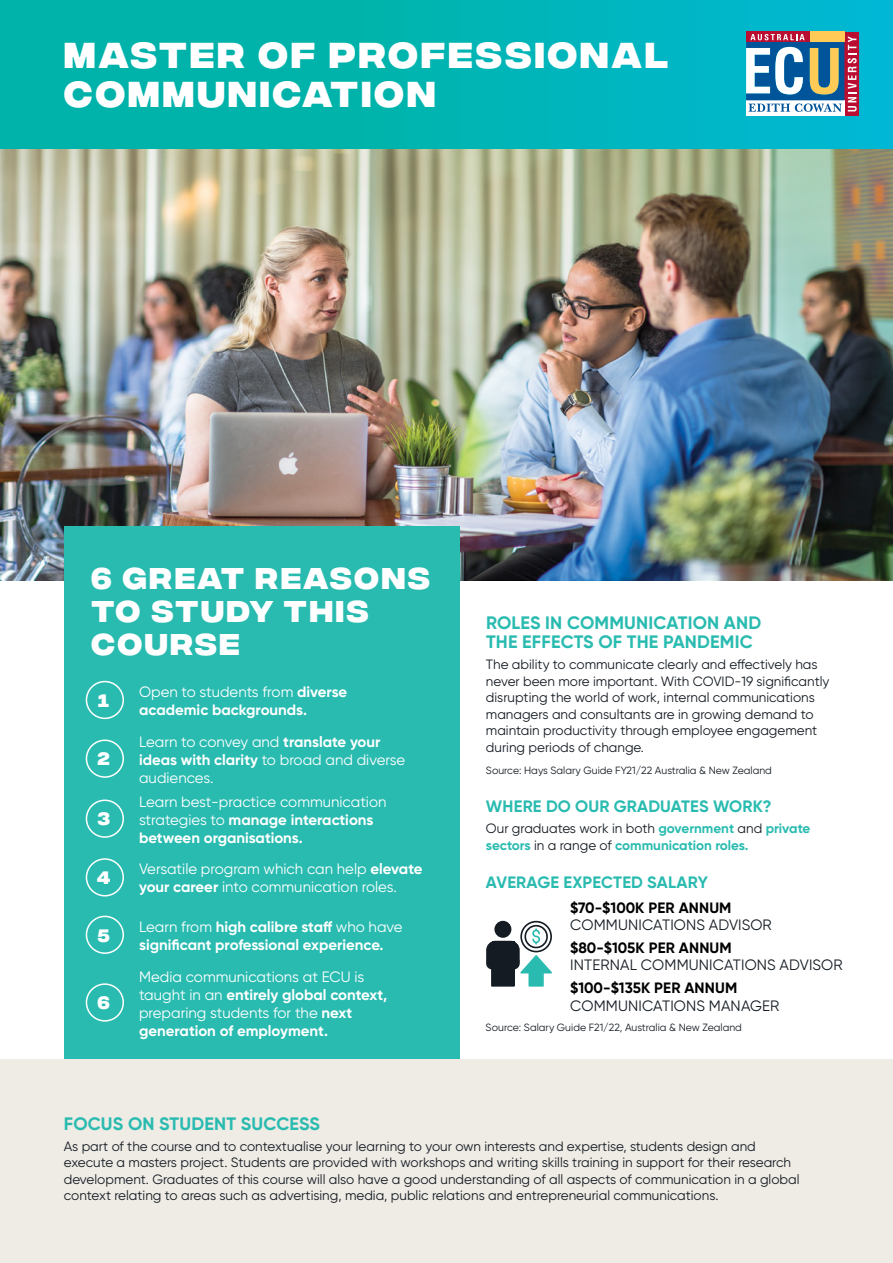
<style>
.page{position:relative;width:893px;height:1263px;background:#fff}
.page>*{position:absolute;margin:0;border:0;box-sizing:border-box;transform-origin:0 0}
.t1{font:700 36px/39px "Integral CF";letter-spacing:.075em;color:#fff}
.t2{font:700 30px/33px "Integral CF";letter-spacing:.075em;color:#fff}
.t3{font:700 18px/19.5px "Gilroy";letter-spacing:.01em;color:#29bbb0}
.t4{font:700 18px "Integral CF";color:#fff}
.t5{font:700 16.5px "Gilroy";letter-spacing:.01em;color:#29bbb0}
.t6{font:15px/18px "Gilroy";color:#fff}
.t7{font:700 15px/18px "Gilroy";color:#fff}
.t8{font:15px "Gilroy";letter-spacing:.01em;color:#141b23}
.t9{font:700 15px "Gilroy";letter-spacing:.01em;color:#000}
.t10{font:13.5px/16.5px "Gilroy";color:#141b23}
.t11{font:700 13.5px/16.5px "Gilroy";color:#29bbb0}
.t12{font:10.5px "Gilroy";color:#141b23}
.s1{font-weight:400}
.s2{font-weight:700}
.s3{font-weight:400;color:#141b23}
</style>
<div class="page">
<img style="left:0;top:149px;width:893px;height:431px">
<div style="left:0;top:0;width:893px;height:149px;background:linear-gradient(to right,#00b29f,#00b7cf)"></div>
<div style="left:844px;top:32px;width:15px;height:84px;background:#b90e31"></div>
<div style="left:746px;top:100px;width:98px;height:16px;background:#fff"></div>
<div style="left:810px;top:32px;width:34px;height:10px;background:#ffcb56"></div>
<div style="left:746px;top:32px;width:64px;height:10px;background:#b90e31"></div>
<svg style="left:746px;top:34px;width:111px;height:78px"></svg>
<div style="left:64px;top:526px;width:395px;height:663px;background:#29bbb0"></div>
<div style="left:86px;top:681px;width:38px;height:38px;border:2px solid #fff;border-radius:50%"></div>
<div style="left:86px;top:739px;width:38px;height:39px;border:2px solid #fff;border-radius:50%"></div>
<div style="left:86px;top:799px;width:38px;height:39px;border:2px solid #fff;border-radius:50%"></div>
<div style="left:86px;top:858px;width:38px;height:38px;border:2px solid #fff;border-radius:50%"></div>
<div style="left:86px;top:916px;width:38px;height:38px;border:2px solid #fff;border-radius:50%"></div>
<div style="left:86px;top:983px;width:38px;height:39px;border:2px solid #fff;border-radius:50%"></div>
<div style="left:0;top:1060px;width:893px;height:203px;background:#efebe5"></div>
<svg style="left:486px;top:921px;width:66px;height:66px"></svg>
<h1 class="t1" style="left:64px;top:39px;width:606px">MASTER OF PROFESSIONAL<br>COMMUNICATION</h1>
<h2 class="t2" style="left:91px;top:564px;width:340px">6 GREAT REASONS<br>TO STUDY THIS<br>COURSE</h2>
<h3 class="t4" style="left:98px;top:690px;width:13px">1</h3>
<p class="t7" style="left:139px;top:683px;width:210px"><span class="s1">Open to students from</span> diverse academic backgrounds.</p>
<h3 class="t4" style="left:98px;top:749px;width:14px">2</h3>
<p class="t6" style="left:139px;top:732px;width:268px">Learn to convey and <span class="s2">translate your ideas with clarity</span> to broad and diverse audiences.</p>
<h3 class="t4" style="left:97px;top:809px;width:14px">3</h3>
<p class="t6" style="left:139px;top:792px;width:249px">Learn best-practice communication strategies to <span class="s2">manage interactions between organisations.</span></p>
<h3 class="t4" style="left:97px;top:867px;width:15px">4</h3>
<p class="t6" style="left:139px;top:860px;width:285px">Versatile program which can help <span class="s2">elevate your career</span> into communication roles.</p>
<h3 class="t4" style="left:98px;top:925px;width:14px">5</h3>
<p class="t7" style="left:139px;top:917px;width:265px"><span class="s1">Learn from</span> high calibre staff <span class="s1">who have </span>significant professional experience.</p>
<h3 class="t4" style="left:98px;top:992px;width:14px">6</h3>
<p class="t6" style="left:139px;top:967px;width:250px">Media communications at ECU is taught in an <span class="s2">entirely global context, </span>preparing students for the <span class="s2">next generation of employment.</span></p>
<h3 class="t3" style="left:486px;top:613px;width:277px">ROLES IN COMMUNICATION AND<br>THE EFFECTS OF THE PANDEMIC</h3>
<p class="t10" style="left:486px;top:656px;width:345px">The ability to communicate clearly and effectively has never been more important. With COVID-19 significantly disrupting the world of work, internal communications managers and consultants are in growing demand to maintain productivity through employee engagement during periods of change.</p>
<p class="t12" style="left:486px;top:764px;width:287px">Source: Hays Salary Guide FY21/22 Australia &amp; New Zealand</p>
<p class="t5" style="left:486px;top:796px;width:287px">WHERE DO OUR GRADUATES WORK?</p>
<p class="t11" style="left:486px;top:820px;width:326px"><span class="s3">Our graduates work in both</span> government <span class="s3">and</span> private sectors <span class="s3">in a range of</span> communication roles.</p>
<p class="t5" style="left:486px;top:872px;width:223px">AVERAGE EXPECTED SALARY</p>
<p class="t9" style="left:570px;top:898px;width:163px">$70-$100K PER ANNUM</p>
<p class="t8" style="left:570px;top:915px;width:203px">COMMUNICATIONS ADVISOR</p>
<p class="t9" style="left:570px;top:938px;width:163px">$80-$105K PER ANNUM</p>
<p class="t8" style="left:570px;top:956px;width:274px">INTERNAL COMMUNICATIONS ADVISOR</p>
<p class="t9" style="left:570px;top:979px;width:169px">$100-$135K PER ANNUM</p>
<p class="t8" style="left:570px;top:996px;width:211px">COMMUNICATIONS MANAGER</p>
<p class="t12" style="left:486px;top:1021px;width:258px">Source: Salary Guide F21/22, Australia &amp; New Zealand</p>
<h3 class="t3" style="left:64px;top:1114px;width:258px">FOCUS ON STUDENT SUCCESS</h3>
<p class="t10" style="left:64px;top:1138px;width:737px">As part of the course and to contextualise your learning to your own interests and expertise, students design and execute a masters project. Students are provided with workshops and writing skills training in support for their research development. Graduates of this course will also have a good understanding of all aspects of communication in a global context relating to areas such as advertising, media, public relations and entrepreneurial communications.</p>
</div>
